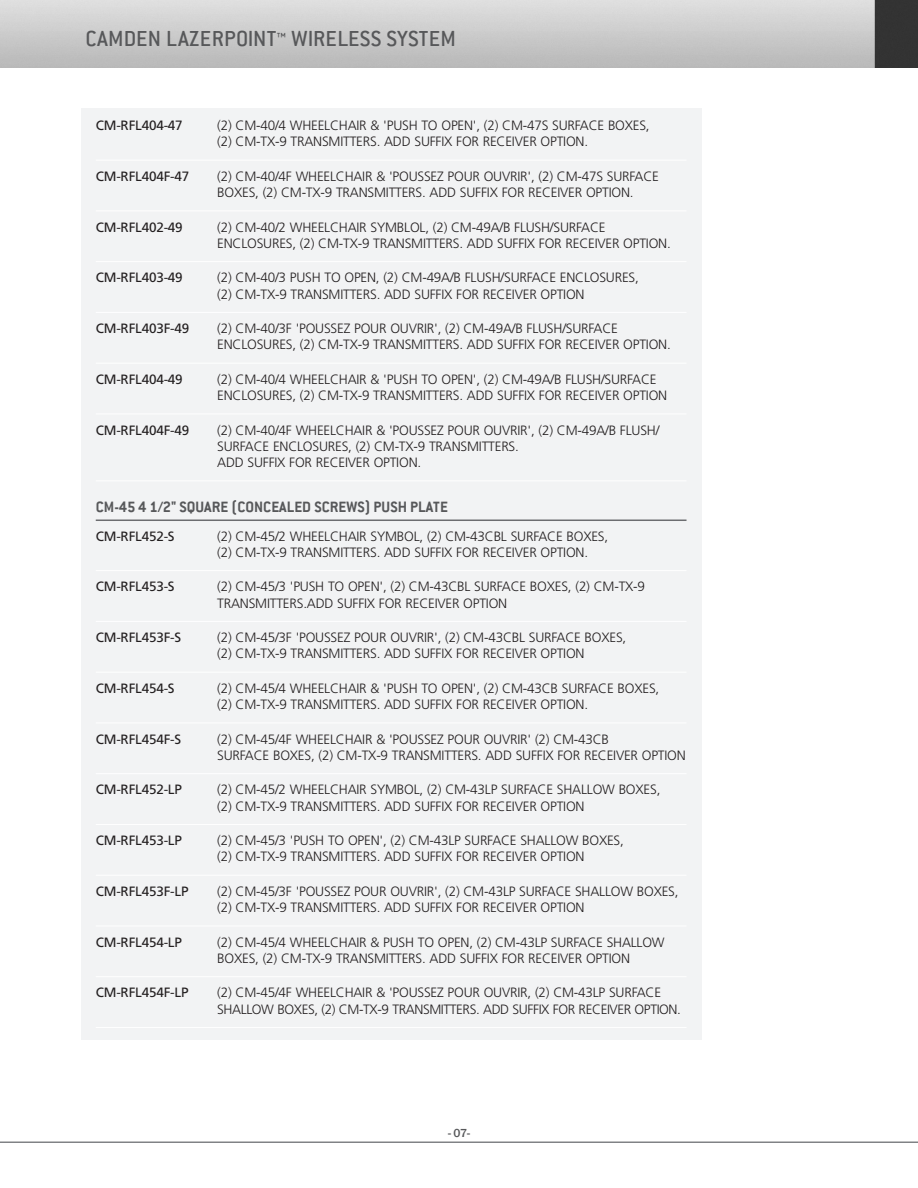
<style>
.page{position:relative;width:918px;height:1188px;background:#fff}
.page>*{position:absolute;margin:0;border:0;box-sizing:border-box;transform-origin:0 0}
.N-SS-H2__80_GRAY{font:500 24px "Conduit ITC";letter-spacing:.01em;color:#57585a}
.sub-heading_lazerpoi{font:700 16.5px "Conduit ITC";letter-spacing:.005em;color:#57585a}
.N-SS-ord_info_chart{font:300 13.5px/16.2px "Frutiger";letter-spacing:-.015em;color:#231f20}
.N-SS-ord_info_chart-2{font:13.5px "Frutiger";letter-spacing:-.015em;color:#231f20}
.n-title_next_pages_c{font:500 12px "Franklin Gothic";color:#57585a}
</style>
<div class="page">
<img style="left:0;top:0;width:918px;height:67px">
<hr style="left:0;top:1142px;width:918px;height:1px;background:#808285">
<div style="left:81px;top:108px;width:621px;height:932px;background:#f2f3f4"></div>
<hr style="left:96px;top:160px;width:591px;height:1px;background:#fff">
<hr style="left:96px;top:211px;width:591px;height:1px;background:#fff">
<hr style="left:96px;top:261px;width:591px;height:1px;background:#fff">
<hr style="left:96px;top:312px;width:591px;height:1px;background:#fff">
<hr style="left:96px;top:363px;width:591px;height:1px;background:#fff">
<hr style="left:96px;top:414px;width:591px;height:1px;background:#fff">
<hr style="left:96px;top:481px;width:591px;height:1px;background:#fff">
<hr style="left:96px;top:520px;width:591px;height:1px;background:#6c6d70">
<hr style="left:96px;top:570px;width:591px;height:1px;background:#fff">
<hr style="left:96px;top:621px;width:591px;height:1px;background:#fff">
<hr style="left:96px;top:672px;width:591px;height:1px;background:#fff">
<hr style="left:96px;top:723px;width:591px;height:1px;background:#fff">
<hr style="left:96px;top:773px;width:591px;height:1px;background:#fff">
<hr style="left:96px;top:824px;width:591px;height:1px;background:#fff">
<hr style="left:96px;top:875px;width:591px;height:1px;background:#fff">
<hr style="left:96px;top:926px;width:591px;height:1px;background:#fff">
<hr style="left:96px;top:976px;width:591px;height:1px;background:#fff">
<hr style="left:96px;top:1027px;width:591px;height:1px;background:#fff">
<p class="N-SS-H2__80_GRAY" style="left:85px;top:25px;width:372px">CAMDEN LAZERPOINT™ WIRELESS SYSTEM</p>
<p class="N-SS-ord_info_chart-2" style="left:96px;top:117px;width:89px">CM-RFL404-47</p>
<p class="N-SS-ord_info_chart" style="left:217px;top:117px;width:434px">(2) CM-40/4 WHEELCHAIR &amp; 'PUSH TO OPEN', (2) CM-47S SURFACE BOXES, (2) CM-TX-9 TRANSMITTERS. ADD SUFFIX FOR RECEIVER OPTION.</p>
<p class="N-SS-ord_info_chart-2" style="left:96px;top:168px;width:95px">CM-RFL404F-47</p>
<p class="N-SS-ord_info_chart" style="left:217px;top:168px;width:443px">(2) CM-40/4F WHEELCHAIR &amp; 'POUSSEZ POUR OUVRIR', (2) CM-47S SURFACE<br>BOXES, (2) CM-TX-9 TRANSMITTERS. ADD SUFFIX FOR RECEIVER OPTION.</p>
<p class="N-SS-ord_info_chart-2" style="left:96px;top:219px;width:89px">CM-RFL402-49</p>
<p class="N-SS-ord_info_chart" style="left:217px;top:219px;width:455px">(2) CM-40/2 WHEELCHAIR SYMBLOL, (2) CM-49A/B FLUSH/SURFACE<br>ENCLOSURES, (2) CM-TX-9 TRANSMITTERS. ADD SUFFIX FOR RECEIVER OPTION.</p>
<p class="N-SS-ord_info_chart-2" style="left:96px;top:270px;width:89px">CM-RFL403-49</p>
<p class="N-SS-ord_info_chart" style="left:217px;top:270px;width:423px">(2) CM-40/3 PUSH TO OPEN, (2) CM-49A/B FLUSH/SURFACE ENCLOSURES, (2) CM-TX-9 TRANSMITTERS. ADD SUFFIX FOR RECEIVER OPTION</p>
<p class="N-SS-ord_info_chart-2" style="left:96px;top:320px;width:95px">CM-RFL403F-49</p>
<p class="N-SS-ord_info_chart" style="left:217px;top:320px;width:455px">(2) CM-40/3F 'POUSSEZ POUR OUVRIR', (2) CM-49A/B FLUSH/SURFACE<br>ENCLOSURES, (2) CM-TX-9 TRANSMITTERS. ADD SUFFIX FOR RECEIVER OPTION.</p>
<p class="N-SS-ord_info_chart-2" style="left:96px;top:371px;width:89px">CM-RFL404-49</p>
<p class="N-SS-ord_info_chart" style="left:217px;top:371px;width:452px">(2) CM-40/4 WHEELCHAIR &amp; 'PUSH TO OPEN', (2) CM-49A/B FLUSH/SURFACE<br>ENCLOSURES, (2) CM-TX-9 TRANSMITTERS. ADD SUFFIX FOR RECEIVER OPTION</p>
<p class="N-SS-ord_info_chart-2" style="left:96px;top:422px;width:95px">CM-RFL404F-49</p>
<p class="N-SS-ord_info_chart" style="left:217px;top:422px;width:444px">(2) CM-40/4F WHEELCHAIR &amp; 'POUSSEZ POUR OUVRIR', (2) CM-49A/B FLUSH/<br>SURFACE ENCLOSURES, (2) CM-TX-9 TRANSMITTERS.<br>ADD SUFFIX FOR RECEIVER OPTION.</p>
<p class="sub-heading_lazerpoi" style="left:96px;top:498px;width:354px">CM-45 4 1/2" SQUARE (CONCEALED SCREWS) PUSH PLATE</p>
<p class="N-SS-ord_info_chart-2" style="left:96px;top:528px;width:80px">CM-RFL452-S</p>
<p class="N-SS-ord_info_chart" style="left:217px;top:528px;width:392px">(2) CM-45/2 WHEELCHAIR SYMBOL, (2) CM-43CBL SURFACE BOXES, (2) CM-TX-9 TRANSMITTERS. ADD SUFFIX FOR RECEIVER OPTION.</p>
<p class="N-SS-ord_info_chart-2" style="left:96px;top:579px;width:80px">CM-RFL453-S</p>
<p class="N-SS-ord_info_chart" style="left:217px;top:579px;width:429px">(2) CM-45/3 'PUSH TO OPEN', (2) CM-43CBL SURFACE BOXES, (2) CM-TX-9<br>TRANSMITTERS.ADD SUFFIX FOR RECEIVER OPTION</p>
<p class="N-SS-ord_info_chart-2" style="left:96px;top:629px;width:87px">CM-RFL453F-S</p>
<p class="N-SS-ord_info_chart" style="left:217px;top:629px;width:411px">(2) CM-45/3F 'POUSSEZ POUR OUVRIR', (2) CM-43CBL SURFACE BOXES, (2) CM-TX-9 TRANSMITTERS. ADD SUFFIX FOR RECEIVER OPTION</p>
<p class="N-SS-ord_info_chart-2" style="left:96px;top:680px;width:80px">CM-RFL454-S</p>
<p class="N-SS-ord_info_chart" style="left:217px;top:680px;width:444px">(2) CM-45/4 WHEELCHAIR &amp; 'PUSH TO OPEN', (2) CM-43CB SURFACE BOXES, (2) CM-TX-9 TRANSMITTERS. ADD SUFFIX FOR RECEIVER OPTION.</p>
<p class="N-SS-ord_info_chart-2" style="left:96px;top:731px;width:87px">CM-RFL454F-S</p>
<p class="N-SS-ord_info_chart" style="left:217px;top:731px;width:470px">(2) CM-45/4F WHEELCHAIR &amp; 'POUSSEZ POUR OUVRIR' (2) CM-43CB<br>SURFACE BOXES, (2) CM-TX-9 TRANSMITTERS. ADD SUFFIX FOR RECEIVER OPTION</p>
<p class="N-SS-ord_info_chart-2" style="left:96px;top:782px;width:88px">CM-RFL452-LP</p>
<p class="N-SS-ord_info_chart" style="left:217px;top:782px;width:445px">(2) CM-45/2 WHEELCHAIR SYMBOL, (2) CM-43LP SURFACE SHALLOW BOXES, (2) CM-TX-9 TRANSMITTERS. ADD SUFFIX FOR RECEIVER OPTION</p>
<p class="N-SS-ord_info_chart-2" style="left:96px;top:833px;width:88px">CM-RFL453-LP</p>
<p class="N-SS-ord_info_chart" style="left:217px;top:832px;width:408px">(2) CM-45/3 'PUSH TO OPEN', (2) CM-43LP SURFACE SHALLOW BOXES, (2) CM-TX-9 TRANSMITTERS. ADD SUFFIX FOR RECEIVER OPTION</p>
<p class="N-SS-ord_info_chart-2" style="left:96px;top:883px;width:94px">CM-RFL453F-LP</p>
<p class="N-SS-ord_info_chart" style="left:217px;top:883px;width:463px">(2) CM-45/3F 'POUSSEZ POUR OUVRIR', (2) CM-43LP SURFACE SHALLOW BOXES, (2) CM-TX-9 TRANSMITTERS. ADD SUFFIX FOR RECEIVER OPTION</p>
<p class="N-SS-ord_info_chart-2" style="left:96px;top:934px;width:88px">CM-RFL454-LP</p>
<p class="N-SS-ord_info_chart" style="left:217px;top:934px;width:449px">(2) CM-45/4 WHEELCHAIR &amp; PUSH TO OPEN, (2) CM-43LP SURFACE SHALLOW<br>BOXES, (2) CM-TX-9 TRANSMITTERS. ADD SUFFIX FOR RECEIVER OPTION</p>
<p class="N-SS-ord_info_chart-2" style="left:96px;top:985px;width:94px">CM-RFL454F-LP</p>
<p class="N-SS-ord_info_chart" style="left:217px;top:985px;width:465px">(2) CM-45/4F WHEELCHAIR &amp; 'POUSSEZ POUR OUVRIR, (2) CM-43LP SURFACE<br>SHALLOW BOXES, (2) CM-TX-9 TRANSMITTERS. ADD SUFFIX FOR RECEIVER OPTION.</p>
<p class="n-title_next_pages_c" style="left:448px;top:1126px;width:23px">- 07-</p>
</div>
